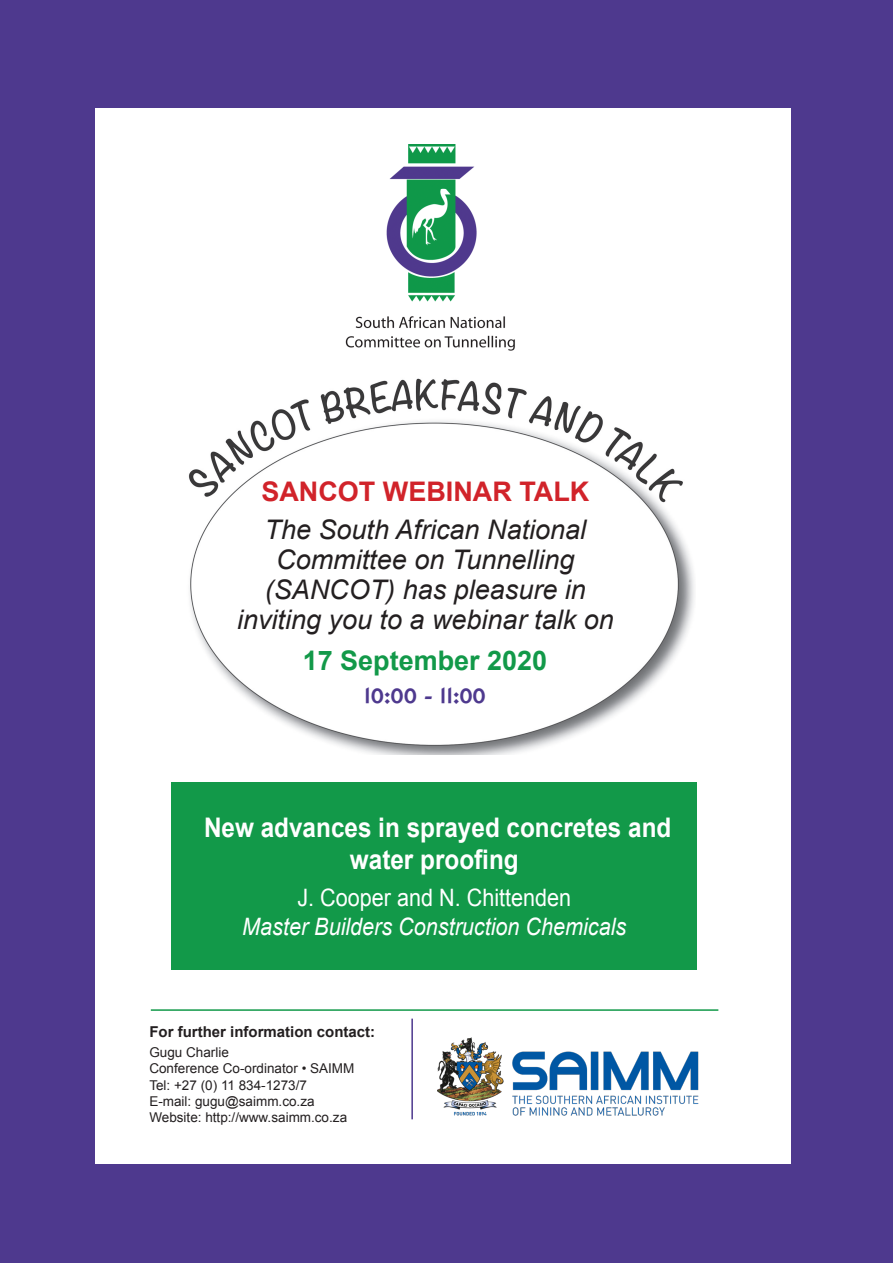
<style>
.page{position:relative;width:893px;height:1263px;background:#4e398e}
.page>*{position:absolute;margin:0;border:0;box-sizing:border-box;transform-origin:0 0}
.t1{font:italic 27px/30px "Arial";color:#231f20;text-align:center}
.t2{font:700 27px/32.4px "Arial";color:#fff;text-align:center;scale:.9 1}
.t3{font:700 27px "Arial";color:#d1232a}
.t4{font:700 27px "Arial";color:#129949}
.t5{font:italic 24px/28.8px "Arial";color:#fff;text-align:center;scale:.9 1}
.t6{font:21px "London Two";color:#4e398e}
.t7{font:700 15px "Arial";color:#231f20}
.t8{font:13.5px/16.2px "Arial";color:#231f20}
.s1{font-style:normal}
</style>
<div class="page">
<div style="left:95px;top:108px;width:696px;height:1056px;background:#fff"></div>
<img style="left:345px;top:145px;width:170px;height:206px">
<div style="left:171px;top:782px;width:526px;height:188px;background:#129949"></div>
<img style="left:437px;top:1038px;width:262px;height:78px">
<hr style="left:411px;top:1018px;width:2px;height:101px;background:#4e398e">
<hr style="left:151px;top:1009px;width:567px;height:2px;background:#129949">
<img style="left:189px;top:378px;width:505px;height:377px">
<p class="t3" style="left:261px;top:473px;width:329px">SANCOT WEBINAR TALK</p>
<p class="t1" style="left:237px;top:515px;width:378px">The South African National<br>Committee on Tunnelling (SANCOT) has pleasure in inviting you to a webinar talk on</p>
<p class="t4" style="left:303px;top:642px;width:246px">17 September 2020</p>
<p class="t6" style="left:364px;top:682px;width:123px">10:00 - 11:00</p>
<p class="t2" style="left:204px;top:812px;width:521px">New advances in sprayed concretes and water proofing</p>
<p class="t5" style="left:242px;top:884px;width:428px"><span class="s1">J. Cooper and N. Chittenden<br></span>Master Builders Construction Chemicals</p>
<p class="t7" style="left:149px;top:1021px;width:227px">For further information contact:</p>
<p class="t8" style="left:149px;top:1044px;width:207px">Gugu Charlie<br>Conference Co-ordinator • SAIMM</p>
<p class="t8" style="left:149px;top:1077px;width:199px">Tel: +27 (0) 11 834-1273/7<br>E-mail: gugu@saimm.co.za<br>Website: http://www.saimm.co.za</p>
</div>
